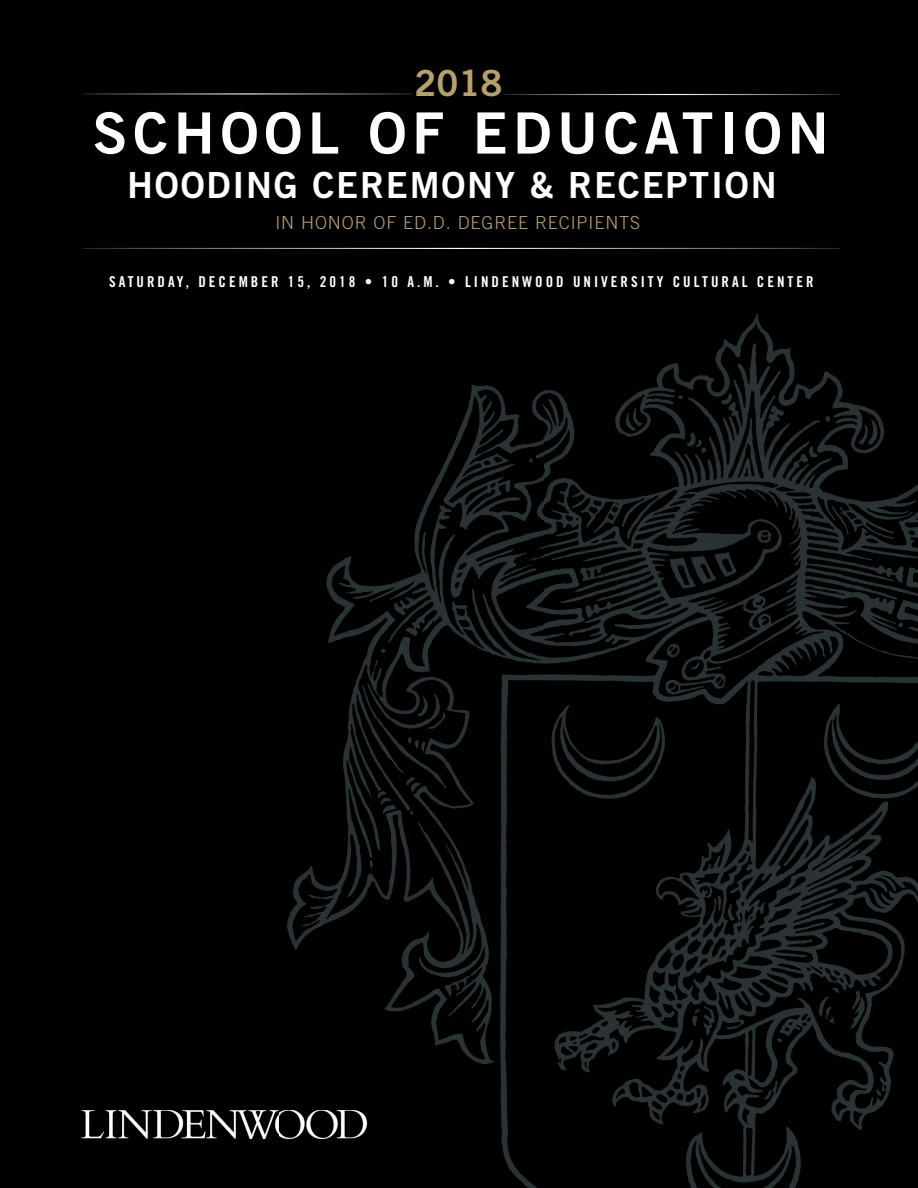
<style>
.page{position:relative;width:918px;height:1188px;background:#000001}
.page>*{position:absolute;margin:0;border:0;box-sizing:border-box;transform-origin:0 0}
.t1{font:57px "Trade Gothic Bold Two";letter-spacing:.1em;color:#fff}
.t2{font:36px "Trade Gothic Bold Two";letter-spacing:.05em;color:#fff}
.t3{font:36px "Trade Gothic Bold Two";color:#b6a268}
.t4{font:300 18px "Trade Gothic";letter-spacing:.05em;color:#bba16a}
.t5{font:15px "Trade Gothic Bold Cond Twenty";letter-spacing:.2em;color:#fff}
</style>
<div class="page">
<img style="left:287px;top:314px;width:631px;height:874px">
<hr style="left:82px;top:248px;width:758px;height:1px;background:#fff">
<hr style="left:82px;top:93px;width:330px;height:1px;background:#fff">
<hr style="left:504px;top:94px;width:337px;height:1px;background:#fff">
<img style="left:81px;top:1110px;width:287px;height:29px">
<h2 class="t3" style="left:414px;top:61px;width:89px">2018</h2>
<h1 class="t1" style="left:93px;top:98px;width:737px">SCHOOL OF EDUCATION</h1>
<h2 class="t2" style="left:127px;top:163px;width:651px">HOODING CEREMONY &amp; RECEPTION</h2>
<p class="t4" style="left:275px;top:212px;width:366px">IN HONOR OF ED.D. DEGREE RECIPIENTS</p>
<p class="t5" style="left:109px;top:273px;width:706px">SATURDAY, DECEMBER 15, 2018 • 10 A.M. • LINDENWOOD UNIVERSITY CULTURAL CENTER</p>
</div>
